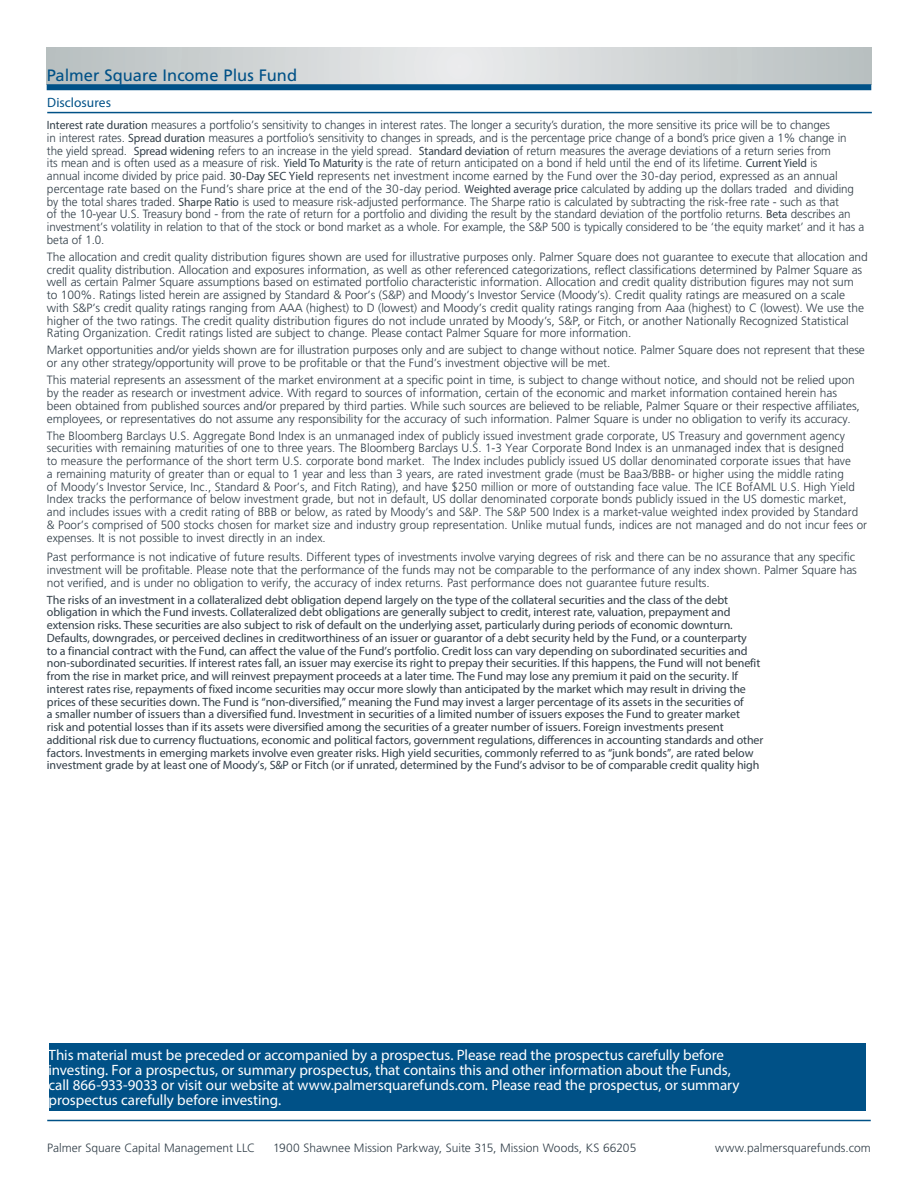
<style>
.page{position:relative;width:918px;height:1188px;background:#fff}
.page>*{position:absolute;margin:0;border:0;box-sizing:border-box;transform-origin:0 0}
.Subhead-Blue{font:16.5px "Frutiger LT Std";color:#005187}
.t1{font:15px/15px "Myriad Pro";letter-spacing:-.005em;color:#fff}
.Subhead-withRule{font:13.5px "Myriad Pro";color:#005187}
.t2{font:300 12px/12.8px "Frutiger LT Std";letter-spacing:-.01em;color:#313e48}
.t3{font:12px/12.8px "Myriad Pro";letter-spacing:-.01em;color:#313e48}
.s1{font-family:"Myriad Pro";font-weight:400}
</style>
<div class="page">
<hr style="left:47px;top:1120px;width:824px;height:1px;background:#005187">
<hr style="left:47px;top:112px;width:825px;height:1px;background:#005187">
<svg style="left:47px;top:47px;width:824px;height:37px"></svg>
<div style="left:47px;top:84px;width:824px;height:6px;background:#005187"></div>
<div style="left:49px;top:1043px;width:817px;height:68px;background:#005187"></div>
<p class="Subhead-Blue" style="left:47px;top:65px;width:252px">Palmer Square Income Plus Fund</p>
<p class="Subhead-withRule" style="left:47px;top:94px;width:65px">Disclosures</p>
<p class="t2" style="left:47px;top:119px;width:819px"><span class="s1">Interest rate duration</span> measures a portfolio’s sensitivity to changes in interest rates. The longer a security’s duration, the more sensitive its price will be to changes<br>in interest rates. <span class="s1">Spread duration</span> measures a portfolio’s sensitivity to changes in spreads, and is the percentage price change of a bond’s price given a 1% change in the yield spread. <span class="s1">Spread widening</span> refers to an increase in the yield spread. <span class="s1">Standard deviation</span> of return measures the average deviations of a return series from<br>its mean and is often used as a measure of risk. <span class="s1">Yield To Maturity</span> is the rate of return anticipated on a bond if held until the end of its lifetime. <span class="s1">Current Yield</span> is<br>annual income divided by price paid. <span class="s1">30-Day SEC Yield</span> represents net investment income earned by the Fund over the 30-day period, expressed as an annual percentage rate based on the Fund’s share price at the end of the 30-day period. <span class="s1">Weighted average price</span> calculated by adding up the dollars traded and dividing by the total shares traded. <span class="s1">Sharpe Ratio</span> is used to measure risk-adjusted performance. The Sharpe ratio is calculated by subtracting the risk-free rate - such as that<br>of the 10-year U.S. Treasury bond - from the rate of return for a portfolio and dividing the result by the standard deviation of the portfolio returns. <span class="s1">Beta</span> describes an investment’s volatility in relation to that of the stock or bond market as a whole. For example, the S&amp;P 500 is typically considered to be ‘the equity market’ and it has a beta of 1.0.</p>
<p class="t2" style="left:47px;top:251px;width:822px">The allocation and credit quality distribution figures shown are used for illustrative purposes only. Palmer Square does not guarantee to execute that allocation and credit quality distribution. Allocation and exposures information, as well as other referenced categorizations, reflect classifications determined by Palmer Square as well as certain Palmer Square assumptions based on estimated portfolio characteristic information. Allocation and credit quality distribution figures may not sum<br>to 100%. Ratings listed herein are assigned by Standard &amp; Poor’s (S&amp;P) and Moody’s Investor Service (Moody’s). Credit quality ratings are measured on a scale with S&amp;P’s credit quality ratings ranging from AAA (highest) to D (lowest) and Moody’s credit quality ratings ranging from Aaa (highest) to C (lowest). We use the higher of the two ratings. The credit quality distribution figures do not include unrated by Moody’s, S&amp;P, or Fitch, or another Nationally Recognized Statistical Rating Organization. Credit ratings listed are subject to change. Please contact Palmer Square for more information.</p>
<p class="t2" style="left:47px;top:344px;width:820px">Market opportunities and/or yields shown are for illustration purposes only and are subject to change without notice. Palmer Square does not represent that these or any other strategy/opportunity will prove to be profitable or that the Fund’s investment objective will be met.</p>
<p class="t2" style="left:47px;top:374px;width:814px">This material represents an assessment of the market environment at a specific point in time, is subject to change without notice, and should not be relied upon by the reader as research or investment advice. With regard to sources of information, certain of the economic and market information contained herein has been obtained from published sources and/or prepared by third parties. While such sources are believed to be reliable, Palmer Square or their respective affiliates, employees, or representatives do not assume any responsibility for the accuracy of such information. Palmer Square is under no obligation to verify its accuracy.</p>
<p class="t2" style="left:47px;top:429px;width:822px">The Bloomberg Barclays U.S. Aggregate Bond Index is an unmanaged index of publicly issued investment grade corporate, US Treasury and government agency securities with remaining maturities of one to three years. The Bloomberg Barclays U.S. 1-3 Year Corporate Bond Index is an unmanaged index that is designed<br>to measure the performance of the short term U.S. corporate bond market. The Index includes publicly issued US dollar denominated corporate issues that have<br>a remaining maturity of greater than or equal to 1 year and less than 3 years, are rated investment grade (must be Baa3/BBB- or higher using the middle rating<br>of Moody’s Investor Service, Inc., Standard &amp; Poor’s, and Fitch Rating), and have $250 million or more of outstanding face value. The ICE BofAML U.S. High Yield Index tracks the performance of below investment grade, but not in default, US dollar denominated corporate bonds publicly issued in the US domestic market, and includes issues with a credit rating of BBB or below, as rated by Moody’s and S&amp;P. The S&amp;P 500 Index is a market‐value weighted index provided by Standard &amp; Poor’s comprised of 500 stocks chosen for market size and industry group representation. Unlike mutual funds, indices are not managed and do not incur fees or expenses. It is not possible to invest directly in an index.</p>
<p class="t2" style="left:47px;top:551px;width:812px">Past performance is not indicative of future results. Different types of investments involve varying degrees of risk and there can be no assurance that any specific investment will be profitable. Please note that the performance of the funds may not be comparable to the performance of any index shown. Palmer Square has not verified, and is under no obligation to verify, the accuracy of index returns. Past performance does not guarantee future results.</p>
<p class="t3" style="left:47px;top:593px;width:718px">The risks of an investment in a collateralized debt obligation depend largely on the type of the collateral securities and the class of the debt obligation in which the Fund invests. Collateralized debt obligations are generally subject to credit, interest rate, valuation, prepayment and extension risks. These securities are also subject to risk of default on the underlying asset, particularly during periods of economic downturn.<br>Defaults, downgrades, or perceived declines in creditworthiness of an issuer or guarantor of a debt security held by the Fund, or a counterparty<br>to a financial contract with the Fund, can affect the value of the Fund’s portfolio. Credit loss can vary depending on subordinated securities and non-subordinated securities. If interest rates fall, an issuer may exercise its right to prepay their securities. If this happens, the Fund will not benefit from the rise in market price, and will reinvest prepayment proceeds at a later time. The Fund may lose any premium it paid on the security. If interest rates rise, repayments of fixed income securities may occur more slowly than anticipated by the market which may result in driving the prices of these securities down. The Fund is “non-diversified,” meaning the Fund may invest a larger percentage of its assets in the securities of<br>a smaller number of issuers than a diversified fund. Investment in securities of a limited number of issuers exposes the Fund to greater market<br>risk and potential losses than if its assets were diversified among the securities of a greater number of issuers. Foreign investments present additional risk due to currency fluctuations, economic and political factors, government regulations, differences in accounting standards and other factors. Investments in emerging markets involve even greater risks. High yield securities, commonly referred to as “junk bonds”, are rated below investment grade by at least one of Moody’s, S&amp;P or Fitch (or if unrated, determined by the Fund’s advisor to be of comparable credit quality high</p>
<p class="t1" style="left:49px;top:1047px;width:692px">This material must be preceded or accompanied by a prospectus. Please read the prospectus carefully before investing. For a prospectus, or summary prospectus, that contains this and other information about the Funds, call 866-933-9033 or visit our website at www.palmersquarefunds.com. Please read the prospectus, or summary prospectus carefully before investing.</p>
<p class="t2" style="left:47px;top:1142px;width:209px">Palmer Square Capital Management LLC</p>
<p class="t2" style="left:273px;top:1142px;width:365px">1900 Shawnee Mission Parkway, Suite 315, Mission Woods, KS 66205</p>
<p class="t2" style="left:715px;top:1142px;width:157px">www.palmersquarefunds.com</p>
</div>
